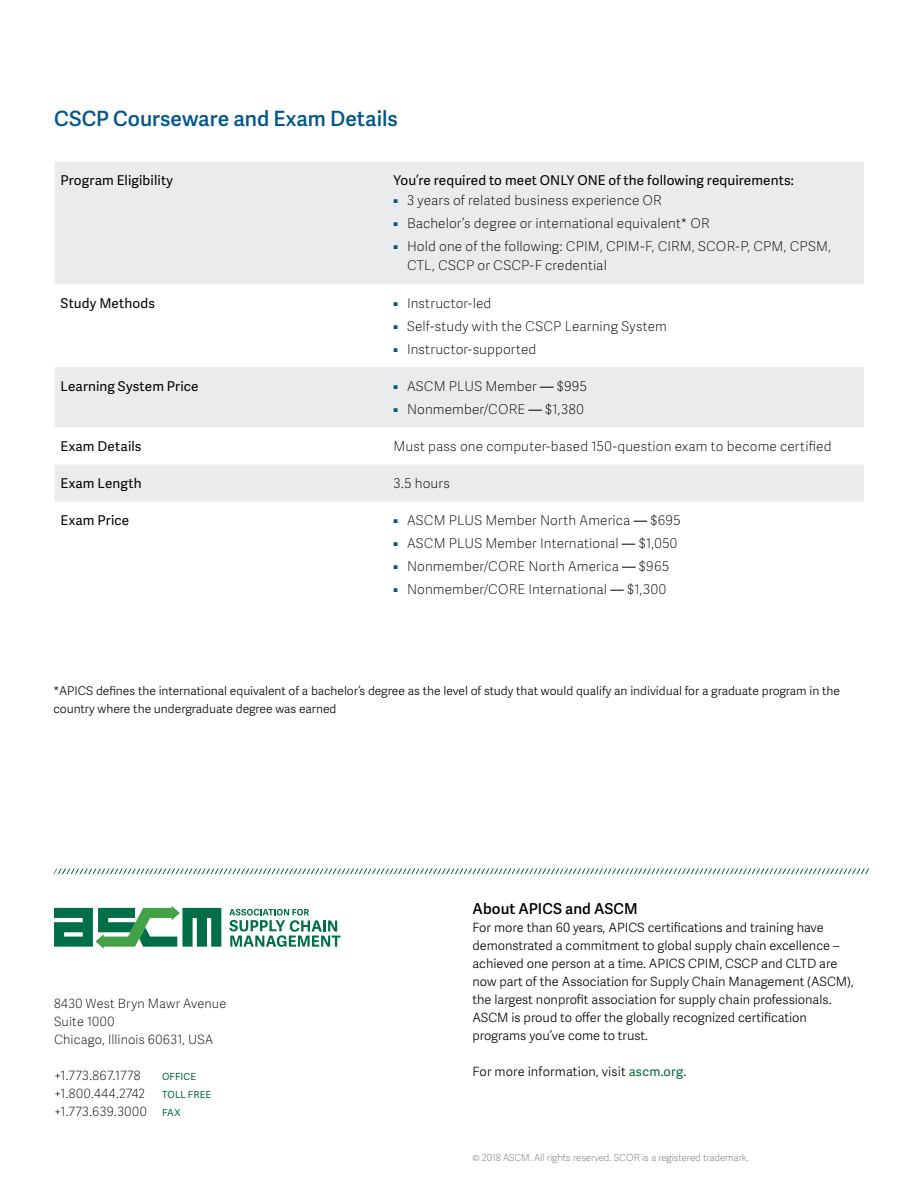
<style>
.page{position:relative;width:918px;height:1188px;background:#fff}
.page>*{position:absolute;margin:0;border:0;box-sizing:border-box;transform-origin:0 0}
.t1{font:600 21px "Adelle Sans";color:#005689}
.t2{font:600 15px "Adelle Sans";letter-spacing:.005em;color:#000}
.t3{font:100 13.5px/23px "Adelle Sans";letter-spacing:.01em;color:#000}
.t4{font:13.5px/19.5px "Adelle Sans";letter-spacing:.01em;color:#000}
.t5{font:300 12.75px/18px "Adelle Sans";color:#040000}
.t6{font:100 12.75px/18px "Adelle Sans";letter-spacing:.02em;color:#000}
.t7{font:300 12.75px "Adelle Sans";letter-spacing:.01em;color:#000}
.t8{font:100 12.75px "Adelle Sans";letter-spacing:.045em;color:#000}
.t9{font:300 12px/18px "Adelle Sans";color:#040000}
.t10{font:100 9.75px "Adelle Sans";letter-spacing:-.01em;color:#6a747b}
.t11{font:9.75px "Adelle Sans";letter-spacing:.015em;color:#006a36}
.s1{font-weight:100;font-size:7.5px;color:#005689}
.s2{font-weight:100}
.s3{font-size:7.5px;color:#005689}
.s4{font-weight:400}
.s5{font-weight:400;font-size:9.75px;color:#006a36}
.s6{font-weight:400;color:#006a36}
</style>
<div class="page">
<svg style="left:229px;top:909px;width:111px;height:38px"></svg>
<svg style="left:54px;top:906px;width:167px;height:43px"></svg>
<svg style="left:53px;top:869px;width:816px;height:5px"></svg>
<svg style="left:55px;top:162px;width:809px;height:340px;fill:#e9ebed"></svg>
<h1 class="t1" style="left:54px;top:103px;width:345px">CSCP Courseware and Exam Details</h1>
<p class="t4" style="left:61px;top:170px;width:114px">Program Eligibility</p>
<p class="t4" style="left:394px;top:170px;width:402px">You’re required to meet ONLY ONE of the following requirements: <span class="s1">͕</span> <span class="s2">3 years of related business experience OR</span></p>
<p class="t3" style="left:394px;top:211px;width:439px"><span class="s3">͕</span> Bachelor’s degree or international equivalent* OR<br><span class="s3">͕</span> Hold one of the following: CPIM, CPIM-F, CIRM, SCOR-P, CPM, CPSM,</p>
<p class="t3" style="left:407px;top:254px;width:201px">CTL, CSCP or CSCP-F credential</p>
<p class="t4" style="left:61px;top:293px;width:96px">Study Methods</p>
<p class="t3" style="left:394px;top:291px;width:275px"><span class="s3">͕</span> Instructor-led<br><span class="s3">͕</span> Self-study with the CSCP Learning System <span class="s3">͕</span> Instructor-supported</p>
<p class="t4" style="left:61px;top:376px;width:140px">Learning System Price</p>
<p class="t3" style="left:394px;top:374px;width:195px"><span class="s3">͕</span> ASCM PLUS Member <span class="s4">—</span> $995 <span class="s3">͕</span> Nonmember/CORE <span class="s4">—</span> $1,380</p>
<p class="t4" style="left:61px;top:436px;width:82px">Exam Details</p>
<p class="t3" style="left:394px;top:434px;width:440px">Must pass one computer-based 150-question exam to become certified</p>
<p class="t4" style="left:61px;top:473px;width:83px">Exam Length</p>
<p class="t3" style="left:394px;top:471px;width:58px">3.5 hours</p>
<p class="t4" style="left:61px;top:510px;width:70px">Exam Price</p>
<p class="t3" style="left:394px;top:509px;width:289px"><span class="s3">͕</span> ASCM PLUS Member North America <span class="s4">—</span> $695 <span class="s3">͕</span> ASCM PLUS Member International <span class="s4">—</span> $1,050 <span class="s3">͕</span> Nonmember/CORE North America <span class="s4">—</span> $965<br><span class="s3">͕</span> Nonmember/CORE International <span class="s4">—</span> $1,300</p>
<p class="t9" style="left:53px;top:682px;width:788px">*APICS defi nes the international equivalent of a bachelor’s degree as the level of study that would qualify an individual for a graduate program in the country where the undergraduate degree was earned</p>
<p class="t6" style="left:54px;top:994px;width:174px">8430 West Bryn Mawr Avenue<br>Suite 1000<br>Chicago, Illinois 60631, USA</p>
<p class="t6" style="left:54px;top:1066px;width:88px">+1.773.867.1778</p>
<p class="t11" style="left:162px;top:1070px;width:36px">OFFICE</p>
<p class="t8" style="left:54px;top:1084px;width:93px">+1.800.444.2742</p>
<p class="t11" style="left:162px;top:1088px;width:51px">TOLL FREE</p>
<p class="t6" style="left:54px;top:1102px;width:128px">+1.773.639.3000 <span class="s5">FAX</span></p>
<p class="t2" style="left:473px;top:898px;width:167px">About APICS and ASCM</p>
<p class="t5" style="left:473px;top:918px;width:383px">For more than 60 years, APICS certifications and training have demonstrated a commitment to global supply chain excellence – achieved one person at a time. APICS CPIM, CSCP and CLTD are now part of the Association for Supply Chain Management (ASCM), the largest nonprofit association for supply chain professionals.<br>ASCM is proud to offer the globally recognized certification programs you’ve come to trust.</p>
<p class="t7" style="left:473px;top:1063px;width:215px">For more information, visit <span class="s6">ascm.org.</span></p>
<p class="t10" style="left:472px;top:1150px;width:278px">© 2018 ASCM. All rights reserved. SCOR is a registered trademark.</p>
</div>
